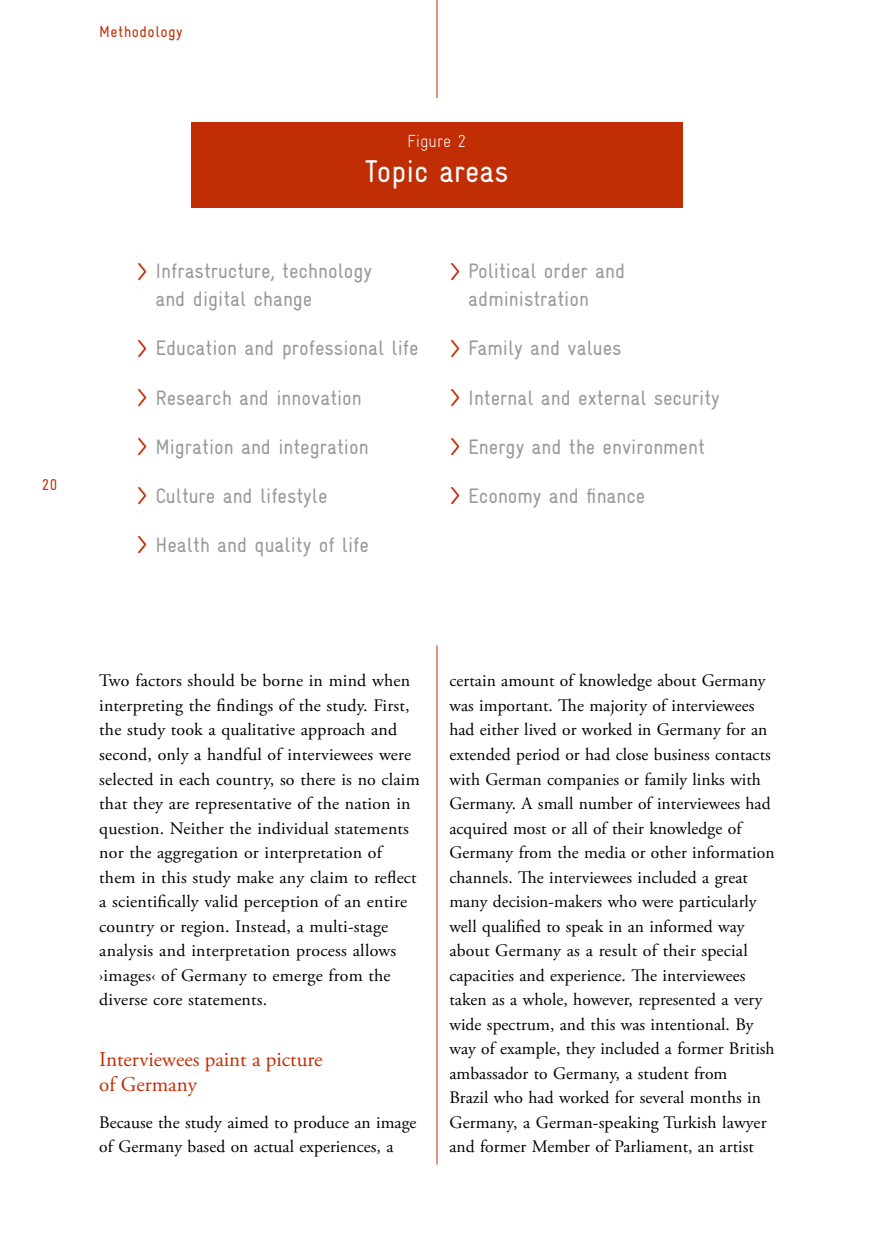
<style>
.page{position:relative;width:874px;height:1241px;background:#fff}
.page>*{position:absolute;margin:0;border:0;box-sizing:border-box;transform-origin:0 0}
.t1{font:condensed 31.5px "Gravur";color:#fff}
.t2{font:condensed 21px/28px "Gravur";color:#989999}
.t3{font:21px/24.5px "Adobe Garamond Pro";color:#c12e05}
.t4{font:17.5px/24.5px "Adobe Garamond Pro";letter-spacing:.005em;color:#000}
.t5{font:300 condensed 17.5px "Gravur";color:#fff}
.t6{font:condensed 15.75px "Gravur";letter-spacing:.03em;color:#c12e05}
.s1{font-weight:300;font-size:35px;color:#c12e05}
</style>
<div class="page">
<hr style="left:436px;top:0;width:1px;height:98px;background:#c12e05">
<hr style="left:436px;top:645px;width:1px;height:519px;background:#c12e05">
<div style="left:191px;top:123px;width:491px;height:85px;background:#c12e05"></div>
<p class="t6" style="left:42px;top:476px;width:17px">20</p>
<p class="t6" style="left:99px;top:23px;width:85px">Methodology</p>
<p class="t5" style="left:407px;top:131px;width:60px">Figure 2</p>
<h1 class="t1" style="left:365px;top:154px;width:145px">Topic areas</h1>
<p class="t2" style="left:155px;top:257px;width:218px;text-indent:-19px"><span class="s1">&gt;</span> Infrastructure, technology and digital change</p>
<p class="t2" style="left:468px;top:257px;width:158px;text-indent:-19px"><span class="s1">&gt;</span> Political order and administration</p>
<p class="t2" style="left:136px;top:334px;width:283px"><span class="s1">&gt;</span> Education and professional life</p>
<p class="t2" style="left:449px;top:334px;width:174px"><span class="s1">&gt;</span> Family and values</p>
<p class="t2" style="left:136px;top:383px;width:227px"><span class="s1">&gt;</span> Research and innovation</p>
<p class="t2" style="left:449px;top:383px;width:272px"><span class="s1">&gt;</span> Internal and external security</p>
<p class="t2" style="left:136px;top:432px;width:233px"><span class="s1">&gt;</span> Migration and integration</p>
<p class="t2" style="left:449px;top:432px;width:257px"><span class="s1">&gt;</span> Energy and the environment</p>
<p class="t2" style="left:136px;top:481px;width:192px"><span class="s1">&gt;</span> Culture and lifestyle</p>
<p class="t2" style="left:136px;top:530px;width:234px"><span class="s1">&gt;</span> Health and quality of life</p>
<p class="t2" style="left:449px;top:481px;width:197px"><span class="s1">&gt;</span> Economy and finance</p>
<p class="t4" style="left:99px;top:669px;width:322px">Two factors should be borne in mind when interpreting the findings of the study. First, the study took a qualitative approach and second, only a handful of interviewees were selected in each country, so there is no claim that they are representative of the nation in question. Neither the individual statements nor the aggregation or interpretation of them in this study make any claim to reflect a scientifically valid perception of an entire country or region. Instead, a multi-stage analysis and interpretation process allows ›images‹ of Germany to emerge from the diverse core statements.</p>
<p class="t3" style="left:99px;top:1048px;width:224px">Interviewees paint a picture of Germany</p>
<p class="t4" style="left:99px;top:1110px;width:318px">Because the study aimed to produce an image of Germany based on actual experiences, a</p>
<p class="t4" style="left:449px;top:669px;width:326px">certain amount of knowledge about Germany was important. The majority of interviewees had either lived or worked in Germany for an extended period or had close business contacts with German companies or family links with Germany. A small number of interviewees had acquired most or all of their knowledge of Germany from the media or other information channels. The interviewees included a great many decision-makers who were particularly well qualified to speak in an informed way about Germany as a result of their special capacities and experience. The interviewees taken as a whole, however, represented a very wide spectrum, and this was intentional. By way of example, they included a former British ambassador to Germany, a student from<br>Brazil who had worked for several months in Germany, a German-speaking Turkish lawyer and former Member of Parliament, an artist</p>
</div>
